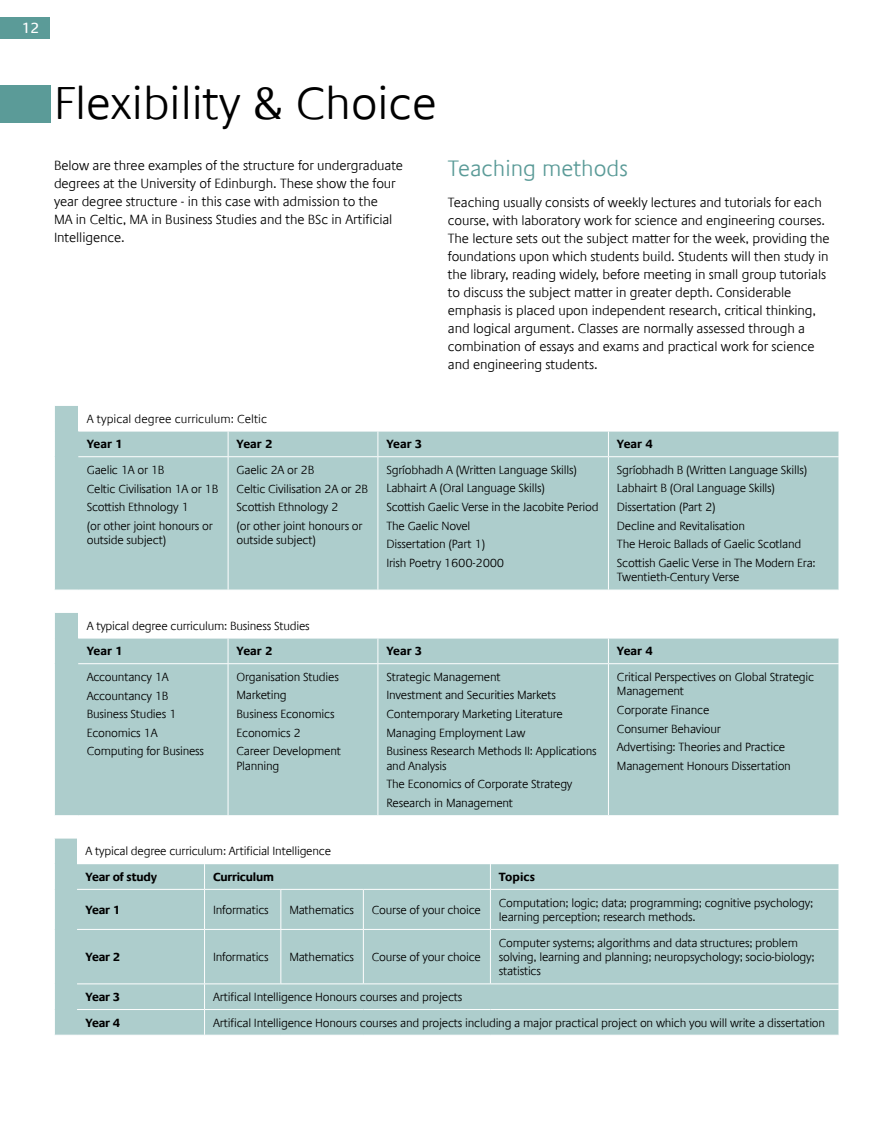
<style>
.page{position:relative;width:893px;height:1127px;background:#fff}
.page>*{position:absolute;margin:0;border:0;box-sizing:border-box;transform-origin:0 0}
.t1{font:300 46.5px "Praxis Com";color:#000}
.t2{font:300 22.5px "Praxis Com";color:#5b9b98}
.t3{font:15px "Praxis Com";color:#fff}
.t4{font:300 13.5px/18px "Praxis Com";letter-spacing:-.01em;color:#000}
.t5{font:300 12px/18.6px "Praxis Com";letter-spacing:-.02em;color:#000}
.t6{font:700 12px "Praxis Com";letter-spacing:-.02em;color:#000}
.t7{font:300 12px "Praxis Com";color:#000}
</style>
<div class="page">
<div style="left:0;top:85px;width:50px;height:37px;background:#5b9b98"></div>
<div style="left:55px;top:432px;width:784px;height:158px;background:#adcdcc"></div>
<svg style="left:54px;top:406px;width:24px;height:51px"></svg>
<svg style="left:228px;top:431px;width:1px;height:25px"></svg>
<svg style="left:377px;top:431px;width:1px;height:25px"></svg>
<svg style="left:608px;top:431px;width:1px;height:25px"></svg>
<hr style="left:78px;top:456px;width:150px;height:1px;background:#fff">
<hr style="left:228px;top:456px;width:150px;height:1px;background:#fff">
<hr style="left:228px;top:457px;width:1px;height:133px;background:#fff">
<hr style="left:378px;top:456px;width:230px;height:1px;background:#fff">
<hr style="left:377px;top:457px;width:1px;height:133px;background:#fff">
<hr style="left:608px;top:456px;width:231px;height:1px;background:#fff">
<hr style="left:608px;top:457px;width:1px;height:133px;background:#fff">
<div style="left:55px;top:639px;width:784px;height:176px;background:#adcdcc"></div>
<svg style="left:54px;top:613px;width:24px;height:51px"></svg>
<svg style="left:228px;top:638px;width:1px;height:25px"></svg>
<svg style="left:377px;top:638px;width:1px;height:25px"></svg>
<svg style="left:608px;top:638px;width:1px;height:25px"></svg>
<hr style="left:78px;top:663px;width:150px;height:1px;background:#fff">
<hr style="left:228px;top:663px;width:150px;height:1px;background:#fff">
<hr style="left:228px;top:664px;width:1px;height:151px;background:#fff">
<hr style="left:378px;top:663px;width:230px;height:1px;background:#fff">
<hr style="left:377px;top:664px;width:1px;height:151px;background:#fff">
<hr style="left:608px;top:663px;width:231px;height:1px;background:#fff">
<hr style="left:608px;top:664px;width:1px;height:151px;background:#fff">
<svg style="left:55px;top:815px;width:23px;height:1px"></svg>
<div style="left:55px;top:864px;width:784px;height:171px;background:#adcdcc"></div>
<svg style="left:54px;top:838px;width:23px;height:51px"></svg>
<svg style="left:204px;top:864px;width:1px;height:25px"></svg>
<svg style="left:490px;top:864px;width:1px;height:25px"></svg>
<hr style="left:77px;top:889px;width:128px;height:1px;background:#fff">
<hr style="left:205px;top:889px;width:76px;height:1px;background:#fff">
<hr style="left:204px;top:890px;width:1px;height:39px;background:#fff">
<hr style="left:281px;top:889px;width:82px;height:1px;background:#fff">
<hr style="left:280px;top:890px;width:1px;height:39px;background:#fff">
<hr style="left:363px;top:889px;width:127px;height:1px;background:#fff">
<hr style="left:363px;top:890px;width:1px;height:39px;background:#fff">
<hr style="left:490px;top:889px;width:349px;height:1px;background:#fff">
<hr style="left:490px;top:890px;width:1px;height:39px;background:#fff">
<hr style="left:77px;top:929px;width:128px;height:1px;background:#fff">
<hr style="left:205px;top:929px;width:76px;height:1px;background:#fff">
<hr style="left:204px;top:930px;width:1px;height:53px;background:#fff">
<hr style="left:281px;top:929px;width:82px;height:1px;background:#fff">
<hr style="left:280px;top:930px;width:1px;height:53px;background:#fff">
<hr style="left:363px;top:929px;width:127px;height:1px;background:#fff">
<hr style="left:363px;top:930px;width:1px;height:53px;background:#fff">
<hr style="left:490px;top:929px;width:349px;height:1px;background:#fff">
<hr style="left:490px;top:930px;width:1px;height:53px;background:#fff">
<hr style="left:77px;top:983px;width:128px;height:1px;background:#fff">
<hr style="left:205px;top:983px;width:76px;height:1px;background:#fff">
<hr style="left:281px;top:983px;width:82px;height:1px;background:#fff">
<hr style="left:363px;top:983px;width:127px;height:1px;background:#fff">
<hr style="left:490px;top:983px;width:349px;height:1px;background:#fff">
<hr style="left:77px;top:1009px;width:128px;height:1px;background:#fff">
<hr style="left:205px;top:1009px;width:76px;height:1px;background:#fff">
<svg style="left:204px;top:984px;width:1px;height:51px"></svg>
<hr style="left:281px;top:1009px;width:82px;height:1px;background:#fff">
<hr style="left:363px;top:1009px;width:127px;height:1px;background:#fff">
<hr style="left:490px;top:1009px;width:349px;height:1px;background:#fff">
<svg style="left:54px;top:984px;width:23px;height:51px"></svg>
<div style="left:0;top:17px;width:49px;height:22px;background:#5b9b98"></div>
<p class="t3" style="left:21px;top:19px;width:20px">12</p>
<h1 class="t1" style="left:54px;top:76px;width:384px">Flexibility &amp; Choice</h1>
<p class="t4" style="left:54px;top:156px;width:351px">Below are three examples of the structure for undergraduate degrees at the University of Edinburgh. These show the four year degree structure - in this case with admission to the<br>MA in Celtic, MA in Business Studies and the BSc in Artificial Intelligence.</p>
<h2 class="t2" style="left:448px;top:156px;width:182px">Teaching methods</h2>
<p class="t4" style="left:448px;top:193px;width:383px">Teaching usually consists of weekly lectures and tutorials for each course, with laboratory work for science and engineering courses.<br>The lecture sets out the subject matter for the week, providing the foundations upon which students build. Students will then study in the library, reading widely, before meeting in small group tutorials to discuss the subject matter in greater depth. Considerable emphasis is placed upon independent research, critical thinking, and logical argument. Classes are normally assessed through a combination of essays and exams and practical work for science and engineering students.</p>
<p class="t7" style="left:87px;top:412px;width:182px">A typical degree curriculum: Celtic</p>
<p class="t6" style="left:87px;top:437px;width:37px">Year 1</p>
<p class="t6" style="left:237px;top:437px;width:37px">Year 2</p>
<p class="t6" style="left:386px;top:437px;width:37px">Year 3</p>
<p class="t6" style="left:617px;top:437px;width:37px">Year 4</p>
<p class="t5" style="left:87px;top:461px;width:133px">Gaelic 1A or 1B<br>Celtic Civilisation 1A or 1B<br>Scottish Ethnology 1<br>(or other joint honours or</p>
<p class="t5" style="left:87px;top:531px;width:81px">outside subject)</p>
<p class="t5" style="left:386px;top:460px;width:214px">Sgríobhadh A (Written Language Skills)<br>Labhairt A (Oral Language Skills)<br>Scottish Gaelic Verse in the Jacobite Period<br>The Gaelic Novel<br>Dissertation (Part 1)<br>Irish Poetry 1600-2000</p>
<p class="t5" style="left:617px;top:460px;width:200px">Sgríobhadh B (Written Language Skills)<br>Labhairt B (Oral Language Skills)<br>Dissertation (Part 2)<br>Decline and Revitalisation<br>The Heroic Ballads of Gaelic Scotland Scottish Gaelic Verse in The Modern Era:</p>
<p class="t5" style="left:617px;top:568px;width:124px">Twentieth-Century Verse</p>
<p class="t5" style="left:237px;top:461px;width:133px">Gaelic 2A or 2B<br>Celtic Civilisation 2A or 2B<br>Scottish Ethnology 2<br>(or other joint honours or</p>
<p class="t5" style="left:237px;top:531px;width:81px">outside subject)</p>
<p class="t5" style="left:87px;top:616px;width:225px">A typical degree curriculum: Business Studies</p>
<p class="t6" style="left:87px;top:644px;width:37px">Year 1</p>
<p class="t6" style="left:237px;top:644px;width:37px">Year 2</p>
<p class="t6" style="left:386px;top:644px;width:37px">Year 3</p>
<p class="t6" style="left:617px;top:644px;width:37px">Year 4</p>
<p class="t5" style="left:87px;top:667px;width:119px">Accountancy 1A<br>Accountancy 1B<br>Business Studies 1<br>Economics 1A<br>Computing for Business</p>
<p class="t5" style="left:237px;top:667px;width:106px">Organisation Studies<br>Marketing<br>Business Economics<br>Economics 2<br>Career Development</p>
<p class="t5" style="left:237px;top:756px;width:44px">Planning</p>
<p class="t5" style="left:617px;top:670px;width:199px;line-height:14.4px">Critical Perspectives on Global Strategic<br>Management</p>
<p class="t5" style="left:617px;top:700px;width:175px">Corporate Finance<br>Consumer Behaviour<br>Advertising: Theories and Practice<br>Management Honours Dissertation</p>
<p class="t5" style="left:386px;top:667px;width:212px">Strategic Management<br>Investment and Securities Markets<br>Contemporary Marketing Literature<br>Managing Employment Law<br>Business Research Methods II: Applications</p>
<p class="t5" style="left:386px;top:756px;width:188px">and Analysis<br>The Economics of Corporate Strategy<br>Research in Management</p>
<p class="t5" style="left:86px;top:842px;width:247px">A typical degree curriculum: Artificial Intelligence</p>
<p class="t6" style="left:86px;top:869px;width:73px">Year of study</p>
<p class="t6" style="left:213px;top:869px;width:62px">Curriculum</p>
<p class="t6" style="left:499px;top:869px;width:38px">Topics</p>
<p class="t6" style="left:86px;top:902px;width:36px">Year 1</p>
<p class="t5" style="left:213px;top:900px;width:57px">Informatics</p>
<p class="t5" style="left:289px;top:900px;width:66px">Mathematics</p>
<p class="t5" style="left:372px;top:900px;width:111px">Course of your choice</p>
<p class="t5" style="left:499px;top:895px;width:316px;line-height:14.4px">Computation; logic; data; programming; cognitive psychology; learning perception; research methods.</p>
<p class="t6" style="left:86px;top:950px;width:36px">Year 2</p>
<p class="t5" style="left:213px;top:948px;width:57px">Informatics</p>
<p class="t5" style="left:289px;top:948px;width:66px">Mathematics</p>
<p class="t5" style="left:372px;top:948px;width:111px">Course of your choice</p>
<p class="t5" style="left:499px;top:935px;width:317px;line-height:14.4px">Computer systems; algorithms and data structures; problem solving, learning and planning; neuropsychology; socio-biology; statistics</p>
<p class="t6" style="left:86px;top:990px;width:36px">Year 3</p>
<p class="t5" style="left:213px;top:988px;width:251px">Artifical Intelligence Honours courses and projects</p>
<p class="t6" style="left:86px;top:1015px;width:36px">Year 4</p>
<p class="t5" style="left:213px;top:1013px;width:614px">Artifical Intelligence Honours courses and projects including a major practical project on which you will write a dissertation</p>
</div>
